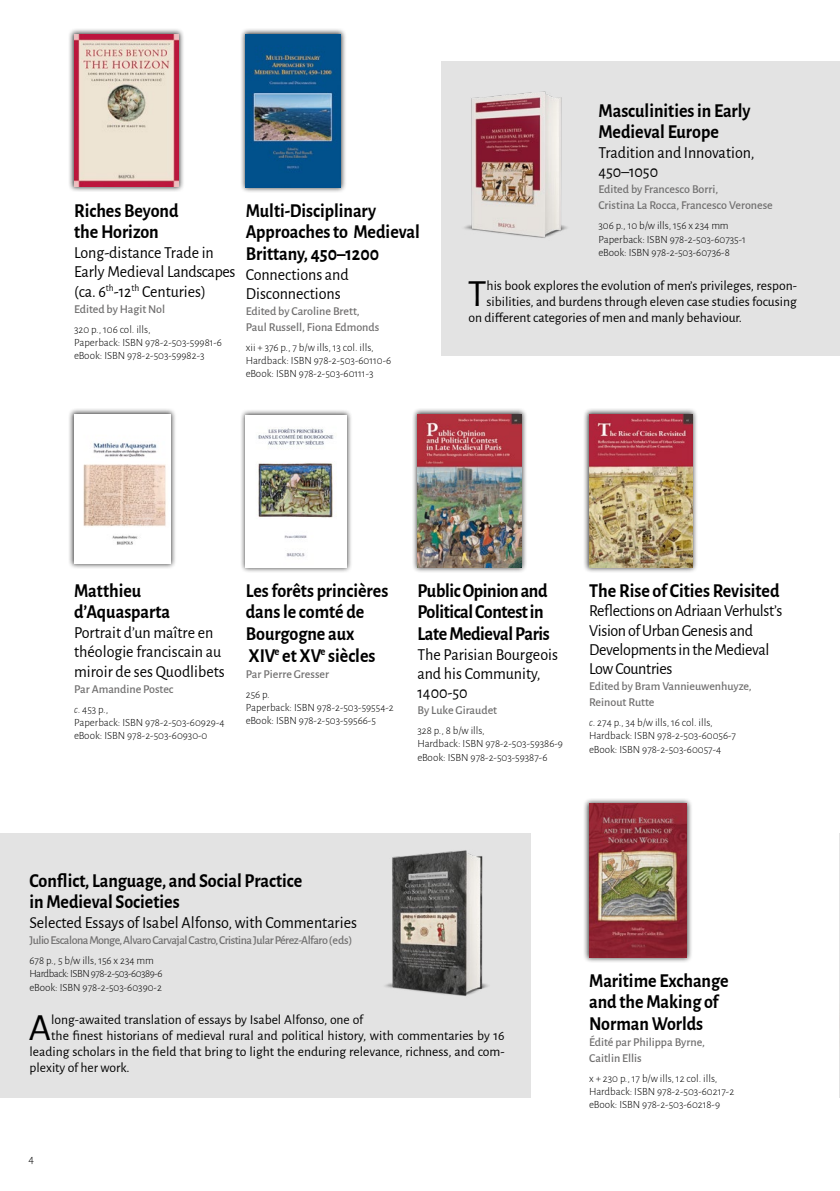
<style>
.page{position:relative;width:840px;height:1191px;background:#fff}
.page>*{position:absolute;margin:0;border:0;box-sizing:border-box;transform-origin:0 0}
.t1{font:38.6px "Alegreya Sans";color:#000}
.t2{font:700 19.8px/21.6px "Alegreya Sans";color:#000;scale:.91 1}
.t3{font:700 19.8px/21.6px "Alegreya Sans";letter-spacing:-.02em;color:#000;scale:.91 1}
.t4{font:16.8px/19.2px "Alegreya Sans";color:#000;scale:.95 1}
.t5{font:16.8px/19.2px "Alegreya Sans";letter-spacing:-.02em;color:#000;scale:.95 1}
.t6{font:13.6px "Alegreya Sans";color:#000}
.t7{font:500 12px/16px "Alegreya Sans";color:#706f6f}
.t8{font:500 12px "Alegreya Sans";letter-spacing:-.04em;color:#706f6f}
.t9{font:300 12px "Alegreya Sans";color:#000}
.t10{font:300 11px/13.2px "Alegreya Sans";color:#000}
.s1{font-style:italic}
</style>
<div class="page">
<div style="left:441px;top:61px;width:398px;height:295px;background:#e3e3e3"></div>
<div style="left:583px;top:797px;width:109px;height:166px;background:#000;opacity:.75"></div>
<img style="left:588px;top:804px;width:98px;height:153px">
<div style="left:240px;top:28px;width:106px;height:165px;background:#000;opacity:.75"></div>
<img style="left:246px;top:34px;width:94px;height:153px">
<div style="left:583px;top:408px;width:114px;height:165px;background:#000;opacity:.75"></div>
<img style="left:588px;top:414px;width:103px;height:153px">
<div style="left:411px;top:408px;width:116px;height:165px;background:#000;opacity:.75"></div>
<img style="left:417px;top:414px;width:104px;height:153px">
<div style="left:68px;top:28px;width:117px;height:164px;background:#000;opacity:.75"></div>
<img style="left:74px;top:34px;width:104px;height:152px">
<div style="left:68px;top:408px;width:109px;height:161px;background:#000;opacity:.75"></div>
<img style="left:74px;top:414px;width:97px;height:149px">
<div style="left:240px;top:409px;width:112px;height:164px;background:#000;opacity:.75"></div>
<img style="left:246px;top:415px;width:100px;height:152px">
<div style="left:0;top:832px;width:530px;height:265px;background:#e3e3e3"></div>
<img style="left:464px;top:91px;width:103px;height:147px">
<img style="left:385px;top:850px;width:103px;height:146px">
<h2 class="t2" style="left:74px;top:198px;width:116px">Riches Beyond the Horizon</h2>
<h3 class="t4" style="left:74px;top:242px;width:171px">Long-distance Trade in<br>Early Medieval Landscapes (ca. 6<sup>th</sup>-12<sup>th</sup> Centuries)</h3>
<p class="t7" style="left:74px;top:300px;width:93px">Edited by Hagit Nol</p>
<p class="t10" style="left:74px;top:322px;width:149px">320 p., 106 col. ills,<br>Paperback: ISBN 978-2-503-59981-6 eBook: ISBN 978-2-503-59982-3</p>
<h2 class="t2" style="left:246px;top:198px;width:193px">Multi-Disciplinary<br>Approaches to Medieval<br>Brittany, 450–1200</h2>
<h3 class="t4" style="left:246px;top:264px;width:110px">Connections and<br>Disconnections</h3>
<p class="t7" style="left:246px;top:302px;width:135px">Edited by Caroline Brett,<br>Paul Russell, Fiona Edmonds</p>
<p class="t10" style="left:246px;top:340px;width:147px">xii + 376 p., 7 b/w ills, 13 col. ills,<br>Hardback: ISBN 978-2-503-60110-6 eBook: ISBN 978-2-503-60111-3</p>
<h2 class="t2" style="left:598px;top:98px;width:168px">Masculinities in Early<br>Medieval Europe</h2>
<h3 class="t4" style="left:598px;top:142px;width:166px">Tradition and Innovation,<br>450–1050</h3>
<p class="t7" style="left:598px;top:181px;width:176px">Edited by Francesco Borri,<br>Cristina La Rocca, Francesco Veronese</p>
<p class="t10" style="left:598px;top:219px;width:149px">306 p., 10 b/w ills, 156 x 234 mm<br>Paperback: ISBN 978-2-503-60735-1 eBook: ISBN 978-2-503-60736-8</p>
<h1 class="t1" style="left:467px;top:266px;width:20px">T</h1>
<p class="t6" style="left:486px;top:276px;width:311px">his book explores the evolution of men’s privileges, respon-</p>
<p class="t6" style="left:486px;top:292px;width:311px">sibilities, and burdens through eleven case studies focusing</p>
<p class="t6" style="left:468px;top:308px;width:275px">on different categories of men and manly behaviour.</p>
<h2 class="t2" style="left:74px;top:578px;width:107px">Matthieu d’Aquasparta</h2>
<h3 class="t4" style="left:74px;top:622px;width:160px">Portrait d’un maître en théologie franciscain au miroir de ses Quodlibets</h3>
<p class="t7" style="left:74px;top:680px;width:101px">Par Amandine Postec</p>
<p class="t10" style="left:74px;top:702px;width:152px"><span class="s1">c</span>. 453 p.,<br>Paperback: ISBN 978-2-503-60929-4 eBook: ISBN 978-2-503-60930-0</p>
<h2 class="t2" style="left:246px;top:578px;width:158px">Les forêts princières dans le comté de<br>Bourgogne aux<br>XIV<sup>e</sup> et XV<sup>e</sup> siècles</h2>
<p class="t7" style="left:246px;top:665px;width:85px">Par Pierre Gresser</p>
<p class="t10" style="left:246px;top:687px;width:149px">256 p.<br>Paperback: ISBN 978-2-503-59554-2 eBook: ISBN 978-2-503-59566-5</p>
<h2 class="t3" style="left:417px;top:578px;width:147px">Public Opinion and<br>Political Contest in<br>Late Medieval Paris</h2>
<h3 class="t4" style="left:417px;top:644px;width:149px">The Parisian Bourgeois and his Community,<br>1400-50</h3>
<p class="t7" style="left:417px;top:701px;width:81px">By Luke Giraudet</p>
<p class="t10" style="left:417px;top:723px;width:147px">328 p., 8 b/w ills,<br>Hardback: ISBN 978-2-503-59386-9 eBook: ISBN 978-2-503-59387-6</p>
<h2 class="t2" style="left:588px;top:578px;width:211px">The Rise of Cities Revisited</h2>
<h3 class="t5" style="left:588px;top:600px;width:205px">Reflections on Adriaan Verhulst’s<br>Vision of Urban Genesis and<br>Developments in the Medieval<br>Low Countries</h3>
<p class="t7" style="left:588px;top:677px;width:164px">Edited by Bram Vannieuwenhuyze,<br>Reinout Rutte</p>
<p class="t10" style="left:588px;top:715px;width:148px"><span class="s1">c</span>. 274 p., 34 b/w ills, 16 col. ills,<br>Hardback: ISBN 978-2-503-60056-7 eBook: ISBN 978-2-503-60057-4</p>
<h2 class="t2" style="left:29px;top:868px;width:301px">Conflict, Language, and Social Practice in Medieval Societies</h2>
<h3 class="t4" style="left:29px;top:912px;width:346px">Selected Essays of Isabel Alfonso, with Commentaries</h3>
<p class="t8" style="left:29px;top:931px;width:324px">Julio Escalona Monge, Alvaro Carvajal Castro, Cristina Jular Pérez-Alfaro (eds)</p>
<p class="t10" style="left:29px;top:953px;width:134px">678 p., 5 b/w ills, 156 x 234 mm<br>Hardback: ISBN 978-2-503-60389-6 eBook: ISBN 978-2-503-60390-2</p>
<h1 class="t1" style="left:29px;top:1001px;width:24px">A</h1>
<p class="t6" style="left:51px;top:1010px;width:313px">long-awaited translation of essays by Isabel Alfonso, one of</p>
<p class="t6" style="left:51px;top:1026px;width:454px">the finest historians of medieval rural and political history, with commentaries by 16</p>
<p class="t6" style="left:29px;top:1042px;width:476px">leading scholars in the field that bring to light the enduring relevance, richness, and com-</p>
<p class="t6" style="left:29px;top:1058px;width:102px">plexity of her work.</p>
<p class="t9" style="left:28px;top:1151px;width:7px">4</p>
<h2 class="t2" style="left:588px;top:968px;width:155px">Maritime Exchange and the Making of<br>Norman Worlds</h2>
<p class="t7" style="left:588px;top:1033px;width:117px">Édité par Philippa Byrne,<br>Caitlin Ellis</p>
<p class="t10" style="left:588px;top:1071px;width:146px">x + 230 p., 17 b/w ills, 12 col. ills,<br>Hardback: ISBN 978-2-503-60217-2 eBook: ISBN 978-2-503-60218-9</p>
</div>
